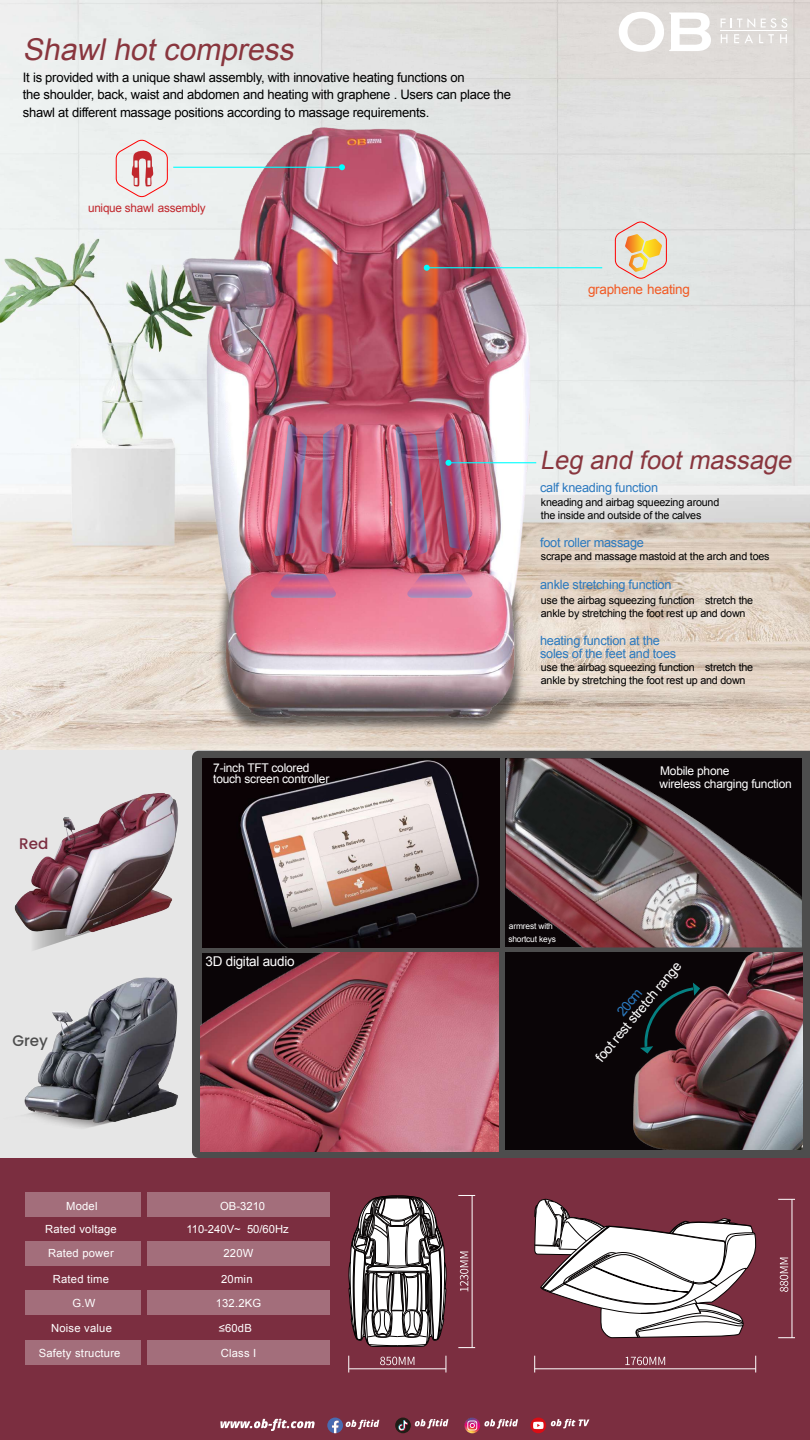
<style>
.page{position:relative;width:810px;height:1440px;background:#fff}
.page>*{position:absolute;margin:0;border:0;box-sizing:border-box;transform-origin:0 0}
.t1{font:italic 30.08px "Arial";color:#89363e}
.t2{font:italic 25.42px "Arial";color:#89363e}
.t3{font:500 15.38px "Poppins";color:#4d4d4d}
.t4{font:500 15.38px "Poppins";color:#7b2e40}
.t5{font:13.5px "Arial";letter-spacing:-.02em;color:#fff}
.t6{font:13.5px "Arial";letter-spacing:-.02em;color:#f15a24}
.t7{font:13.5px "Arial";color:#2b79be}
.t8{font:13.05px/17.2px "Arial";letter-spacing:-.02em;color:#000}
.t9{font:12.75px/13px "Arial";letter-spacing:-.02em;color:#2b79be}
.t10{font:12px/13.4px "Arial";letter-spacing:-.02em;color:#fff}
.t11{font:11.77px "Arial";letter-spacing:-.02em;color:#c1272d}
.t12{font:11.25px/23.5px "Arial";letter-spacing:.02em;color:#fff;text-align:center}
.t13{font:11.25px "Arial";color:#fff}
.t14{font:10.73px/13px "Arial";letter-spacing:-.02em;color:#000}
.t15{font:8.4px/12.5px "Arial";letter-spacing:-.02em;color:#fff}
</style>
<div class="page">
<img style="left:0;top:0;width:809px;height:751px">
<img style="left:196px;top:727px;width:348px;height:24px">
<img style="left:157px;top:115px;width:409px;height:612px">
<img style="left:271px;top:221px;width:88px;height:67px">
<img style="left:376px;top:221px;width:88px;height:67px">
<img style="left:271px;top:288px;width:88px;height:125px">
<img style="left:376px;top:288px;width:88px;height:125px">
<svg style="left:615px;top:221px;width:52px;height:58px;background:#e7ceab"></svg>
<svg style="left:116px;top:139px;width:52px;height:58px;background:#e7c9c9"></svg>
<hr style="left:427px;top:267px;width:175px;height:1px;background:#0ff">
<hr style="left:448px;top:462px;width:88px;height:1px;background:#0ff">
<hr style="left:173px;top:167px;width:169px;height:1px;background:#0ff">
<img style="left:274px;top:424px;width:33px;height:132px">
<svg style="left:322px;top:424px;width:22px;height:133px;background:#a1628d"></svg>
<img style="left:395px;top:426px;width:32px;height:133px">
<svg style="left:271px;top:574px;width:65px;height:24px;background:#c36892"></svg>
<svg style="left:407px;top:574px;width:65px;height:24px;background:#c780a9"></svg>
<svg style="left:339px;top:164px;width:6px;height:6px"></svg>
<svg style="left:424px;top:265px;width:6px;height:6px"></svg>
<img style="left:435px;top:419px;width:35px;height:131px">
<svg style="left:721px;top:18px;width:34px;height:10px"></svg>
<svg style="left:761px;top:18px;width:26px;height:10px"></svg>
<svg style="left:721px;top:34px;width:6px;height:9px"></svg>
<svg style="left:734px;top:34px;width:5px;height:9px"></svg>
<svg style="left:745px;top:34px;width:8px;height:9px"></svg>
<svg style="left:759px;top:34px;width:15px;height:9px"></svg>
<svg style="left:780px;top:34px;width:7px;height:9px"></svg>
<svg style="left:619px;top:12px;width:92px;height:40px"></svg>
<hr style="left:721px;top:31px;width:66px;height:1px;background:#fff">
<div style="left:0;top:751px;width:214px;height:407px;background:#e6e6e6"></div>
<div style="left:192px;top:751px;width:618px;height:407px;background:#4d4d4d"></div>
<img style="left:506px;top:758px;width:296px;height:189px">
<img style="left:200px;top:952px;width:299px;height:199px">
<div style="left:505px;top:953px;width:297px;height:197px;background:#0a0507"></div>
<img style="left:633px;top:953px;width:169px;height:197px">
<svg style="left:640px;top:983px;width:60px;height:71px"></svg>
<img style="left:202px;top:758px;width:297px;height:189px">
<img style="left:24px;top:977px;width:154px;height:151px">
<svg style="left:34px;top:940px;width:32px;height:10px"></svg>
<img style="left:14px;top:793px;width:164px;height:147px">
<div style="left:0;top:1158px;width:810px;height:282px;background:#7b2e40"></div>
<svg style="left:535px;top:1199px;width:222px;height:139px"></svg>
<svg style="left:535px;top:1356px;width:1px;height:16px"></svg>
<svg style="left:756px;top:1356px;width:1px;height:16px"></svg>
<hr style="left:535px;top:1369px;width:221px;height:1px;background:#fff">
<svg style="left:625px;top:1357px;width:40px;height:8px"></svg>
<svg style="left:778px;top:1199px;width:17px;height:1px"></svg>
<svg style="left:778px;top:1338px;width:17px;height:1px"></svg>
<hr style="left:792px;top:1199px;width:1px;height:139px;background:#fff">
<svg style="left:780px;top:1258px;width:8px;height:34px"></svg>
<svg style="left:349px;top:1356px;width:1px;height:16px"></svg>
<svg style="left:446px;top:1356px;width:1px;height:16px"></svg>
<svg style="left:458px;top:1195px;width:17px;height:1px"></svg>
<svg style="left:458px;top:1347px;width:17px;height:1px"></svg>
<hr style="left:349px;top:1369px;width:97px;height:1px;background:#fff">
<hr style="left:472px;top:1195px;width:1px;height:153px;background:#fff">
<svg style="left:380px;top:1357px;width:34px;height:8px"></svg>
<svg style="left:460px;top:1252px;width:8px;height:39px"></svg>
<svg style="left:349px;top:1195px;width:97px;height:152px;background:#988e90"></svg>
<div style="left:25px;top:1192px;width:116px;height:25px;background:#a36e7b"></div>
<div style="left:25px;top:1241px;width:116px;height:25px;background:#a36e7b"></div>
<div style="left:25px;top:1290px;width:116px;height:25px;background:#a36e7b"></div>
<div style="left:147px;top:1192px;width:183px;height:25px;background:#a36e7b"></div>
<div style="left:147px;top:1241px;width:183px;height:25px;background:#a36e7b"></div>
<div style="left:147px;top:1290px;width:183px;height:25px;background:#a36e7b"></div>
<div style="left:25px;top:1340px;width:116px;height:25px;background:#a36e7b"></div>
<div style="left:147px;top:1340px;width:183px;height:25px;background:#a36e7b"></div>
<svg style="left:484px;top:1419px;width:34px;height:10px"></svg>
<svg style="left:551px;top:1419px;width:39px;height:9px"></svg>
<svg style="left:415px;top:1419px;width:33px;height:10px"></svg>
<img style="left:464px;top:1418px;width:16px;height:15px;border-radius:8px">
<svg style="left:467px;top:1421px;width:10px;height:9px"></svg>
<svg style="left:530px;top:1418px;width:16px;height:15px"></svg>
<svg style="left:533px;top:1422px;width:11px;height:7px"></svg>
<div style="left:395px;top:1418px;width:16px;height:15px;background:#201d16;border-radius:50%"></div>
<svg style="left:398px;top:1420px;width:10px;height:11px"></svg>
<svg style="left:327px;top:1418px;width:52px;height:15px"></svg>
<svg style="left:220px;top:1419px;width:95px;height:12px"></svg>
<h1 class="t1" style="left:23px;top:29px;width:279px">Shawlhotcompress</h1>
<p class="t8" style="left:23px;top:69px;width:490px">It is provided with a unique shawl assembly, with innovative heating functions on<br>the shoulder, back, waist and abdomen and heating with graphene . Users can place the shawl at different massage positions according to massage requirements.</p>
<p class="t11" style="left:88px;top:200px;width:119px">unique shawl assembly</p>
<p class="t6" style="left:588px;top:281px;width:103px">graphene heating</p>
<h3 class="t4" style="left:19px;top:834px;width:31px">Red</h3>
<h3 class="t3" style="left:12px;top:1032px;width:37px">Grey</h3>
<h2 class="t2" style="left:540px;top:443px;width:259px">Leg and footmassage</h2>
<p class="t9" style="left:540px;top:481px;width:119px">calf kneading function</p>
<p class="t14" style="left:541px;top:496px;width:180px">kneading and airbag squeezing around the inside and outside of the calves</p>
<p class="t9" style="left:540px;top:536px;width:105px">foot roller massage</p>
<p class="t14" style="left:541px;top:550px;width:230px">scrape and massage mastoid at the arch and toes</p>
<p class="t9" style="left:540px;top:578px;width:133px">ankle stretching function</p>
<p class="t14" style="left:541px;top:594px;width:139px">use the airbag squeezing func</p>
<p class="t14" style="left:541px;top:594px;width:214px;text-indent:122px"><sup>，</sup> tion stretch the ankle by stretching the foot rest up and down</p>
<p class="t9" style="left:540px;top:634px;width:138px">heating function at the soles of the feet and toes</p>
<p class="t10" style="left:213px;top:763px;width:118px;line-height:10.8px">7-inch TFT colored touch screen controller</p>
<p class="t14" style="left:541px;top:661px;width:139px">use the airbag squeezing func</p>
<p class="t14" style="left:541px;top:661px;width:214px;text-indent:122px"><sub>，</sub> tion stretch the ankle by stretching the foot rest up and down</p>
<p class="t15" style="left:508px;top:920px;width:49px">armrest with shortcut keys</p>
<p class="t10" style="left:660px;top:764px;width:134px">Mobile phone<br>wireless charging function</p>
<p class="t5" style="left:206px;top:953px;width:91px">3D digital audio</p>
<p class="t5" style="left:591px;top:1054px;width:127px;rotate:-50deg">foot rest stretch range</p>
<p class="t7" style="left:613px;top:1008px;width:32px;rotate:-51deg">20cm</p>
<p class="t12" style="left:45px;top:1195px;width:73px">Model<br>Rated voltage<br>Rated power</p>
<p class="t12" style="left:53px;top:1267px;width:58px">Rated time</p>
<p class="t12" style="left:72px;top:1291px;width:24px">G.W</p>
<p class="t12" style="left:220px;top:1195px;width:46px">OB-3210</p>
<p class="t13" style="left:186px;top:1222px;width:104px">110-240V~ 50/60Hz</p>
<p class="t12" style="left:223px;top:1242px;width:31px">220W</p>
<p class="t12" style="left:216px;top:1267px;width:47px;line-height:24.1px">20min<br>132.2KG</p>
<p class="t12" style="left:51px;top:1316px;width:62px">Noise value</p>
<p class="t12" style="left:219px;top:1316px;width:35px">≤60dB</p>
<p class="t12" style="left:39px;top:1341px;width:83px">Safety structure</p>
<p class="t12" style="left:221px;top:1341px;width:37px">Class I</p>
</div>
